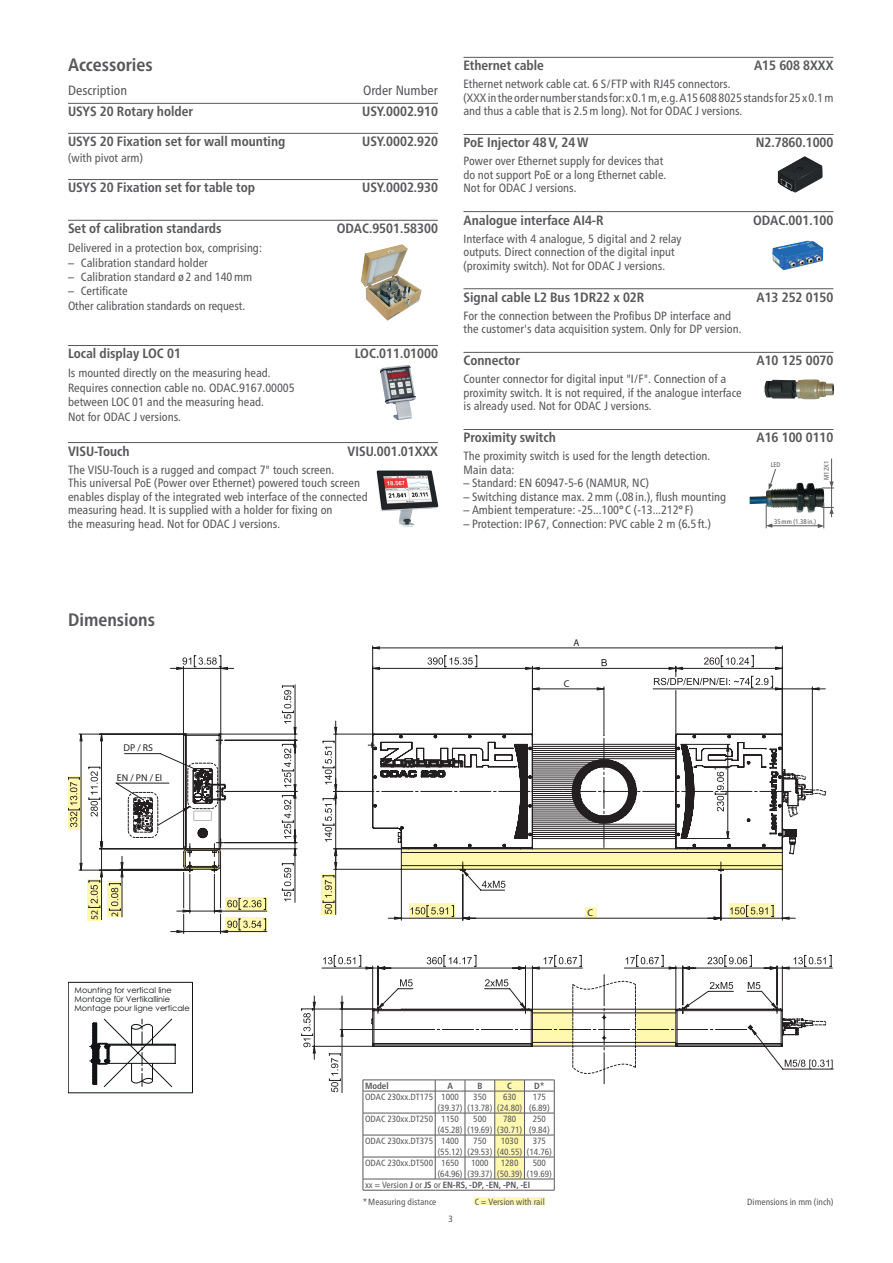
<style>
.page{position:relative;width:893px;height:1263px;background:#fff}
.page>*{position:absolute;margin:0;border:0;box-sizing:border-box;transform-origin:0 0}
.t1{font:700 condensed 18px "Frutiger Neue LTW1 G";color:#57585a}
.t2{font:700 condensed 13.5px "Frutiger Neue LTW1 G";color:#57585a}
.t3{font:condensed 13.5px "Frutiger Neue LTW1 G";color:#57585a}
.t4{font:condensed 12px/13.5px "Frutiger Neue LTW1 G";color:#57585a}
.t5{font:9.9px/20.5px "Arial";color:#231f20}
.t6{font:condensed 9px/10.8px "Frutiger Neue LTW1 G";color:#57585a;text-align:center}
.t7{font:700 condensed 9px "Frutiger Neue LTW1 G";color:#57585a}
.t8{font:8.1px/9.1px "Century Gothic";color:#0f1313}
.t9{font:condensed 6.75px "Frutiger Neue LTW1 G";color:#57585a}
.s1{font-weight:700}
.s2{font-weight:400}
</style>
<div class="page">
<img style="left:361px;top:244px;width:61px;height:77px">
<img style="left:380px;top:365px;width:36px;height:55px">
<hr style="left:372px;top:646px;width:1px;height:89px;background:#231f20">
<hr style="left:782px;top:646px;width:1px;height:89px;background:#231f20">
<svg style="left:373px;top:647px;width:409px;height:8px"></svg>
<img style="left:764px;top:379px;width:70px;height:20px">
<img style="left:778px;top:156px;width:44px;height:36px">
<img style="left:772px;top:241px;width:51px;height:29px">
<img style="left:750px;top:483px;width:74px;height:30px">
<svg style="left:769px;top:469px;width:7px;height:21px"></svg>
<hr style="left:768px;top:525px;width:53px;height:1px;background:#57585a">
<svg style="left:766px;top:505px;width:6px;height:23px"></svg>
<hr style="left:831px;top:458px;width:1px;height:59px;background:#57585a">
<svg style="left:818px;top:503px;width:16px;height:25px"></svg>
<svg style="left:822px;top:481px;width:12px;height:8px"></svg>
<img style="left:376px;top:470px;width:63px;height:57px">
<div style="left:474px;top:1197px;width:71px;height:8px;background:#fff8ae"></div>
<hr style="left:68px;top:220px;width:370px;height:1px;background:#57585a">
<hr style="left:68px;top:345px;width:370px;height:1px;background:#57585a">
<hr style="left:68px;top:103px;width:370px;height:1px;background:#57585a">
<hr style="left:68px;top:133px;width:370px;height:1px;background:#57585a">
<hr style="left:68px;top:179px;width:370px;height:1px;background:#57585a">
<svg style="left:68px;top:655px;width:765px;height:536px"></svg>
<hr style="left:524px;top:1190px;width:30px;height:1px;background:#57585a">
<hr style="left:463px;top:429px;width:370px;height:1px;background:#57585a">
<hr style="left:463px;top:288px;width:370px;height:1px;background:#57585a">
<hr style="left:463px;top:352px;width:370px;height:1px;background:#57585a">
<hr style="left:463px;top:211px;width:370px;height:1px;background:#57585a">
<hr style="left:68px;top:442px;width:370px;height:1px;background:#57585a">
<hr style="left:463px;top:57px;width:370px;height:1px;background:#57585a">
<hr style="left:463px;top:134px;width:370px;height:1px;background:#57585a">
<h1 class="t1" style="left:68px;top:51px;width:86px">Accessories</h1>
<p class="t3" style="left:68px;top:80px;width:61px">Description</p>
<p class="t3" style="left:363px;top:80px;width:76px">Order Number</p>
<p class="t2" style="left:68px;top:101px;width:127px">USYS 20 Rotary holder</p>
<p class="t2" style="left:362px;top:101px;width:77px">USY.0002.910</p>
<p class="t2" style="left:68px;top:131px;width:219px">USYS 20 Fixation set for wall mounting</p>
<p class="t2" style="left:362px;top:131px;width:77px">USY.0002.920</p>
<p class="t4" style="left:68px;top:151px;width:76px">(with pivot arm)</p>
<p class="t2" style="left:68px;top:178px;width:188px">USYS 20 Fixation set for table top</p>
<p class="t2" style="left:362px;top:178px;width:77px">USY.0002.930</p>
<p class="t2" style="left:68px;top:218px;width:155px">Set of calibration standards</p>
<p class="t2" style="left:337px;top:218px;width:103px">ODAC.9501.58300</p>
<p class="t4" style="left:68px;top:240px;width:196px">Delivered in a protection box, comprising:</p>
<p class="t4" style="left:68px;top:255px;width:141px">– Calibration standard holder</p>
<p class="t4" style="left:68px;top:269px;width:186px">– Calibration standard ø2 and 140mm</p>
<p class="t4" style="left:68px;top:283px;width:179px;line-height:14.4px">– Certificate<br>Other calibration standards on request.</p>
<p class="t2" style="left:68px;top:344px;width:114px">Local display LOC 01</p>
<p class="t2" style="left:355px;top:344px;width:85px">LOC.011.01000</p>
<p class="t4" style="left:68px;top:365px;width:228px;line-height:14.4px">Is mounted directly on the measuring head.<br>Requires connection cable no. ODAC.9167.00005 between LOC 01 and the measuring head.<br>Not for ODAC J versions.</p>
<p class="t2" style="left:68px;top:441px;width:63px">VISU-Touch</p>
<p class="t2" style="left:348px;top:441px;width:92px">VISU.001.01XXX</p>
<p class="t4" style="left:68px;top:462px;width:301px">The VISU-Touch is a rugged and compact 7" touch screen.<br>This universal PoE (Power over Ethernet) powered touch screen enables display of the integrated web interface of the connected measuring head. It is supplied with a holder for fixing on<br>the measuring head. Not for ODAC J versions.</p>
<p class="t2" style="left:463px;top:55px;width:82px">Ethernet cable</p>
<p class="t2" style="left:754px;top:55px;width:81px">A15 608 8XXX</p>
<p class="t4" style="left:463px;top:76px;width:371px">Ethernet network cable cat. 6 S/FTP with RJ45 connectors.<br>(XXX in the order number stands for: x 0.1m, e.g. A15 608 8025 stands for 25 x 0.1m and thus a cable that is 2.5m long). Not for ODAC J versions.</p>
<p class="t2" style="left:463px;top:132px;width:126px">PoE Injector 48V, 24W</p>
<p class="t2" style="left:756px;top:132px;width:79px">N2.7860.1000</p>
<p class="t4" style="left:463px;top:154px;width:204px">Power over Ethernet supply for devices that do not support PoE or a long Ethernet cable.<br>Not for ODAC J versions.</p>
<p class="t2" style="left:463px;top:210px;width:142px">Analogue interface AI4-R</p>
<p class="t2" style="left:753px;top:210px;width:82px">ODAC.001.100</p>
<p class="t4" style="left:463px;top:231px;width:220px">Interface with 4 analogue, 5 digital and 2 relay outputs. Direct connection of the digital input (proximity switch). Not for ODAC J versions.</p>
<p class="t2" style="left:463px;top:287px;width:182px">Signal cable L2 Bus 1DR22 x 02R</p>
<p class="t2" style="left:756px;top:287px;width:78px">A13 252 0150</p>
<p class="t4" style="left:463px;top:308px;width:279px">For the connection between the Profibus DP interface and the customer's data acquisition system. Only for DP version.</p>
<p class="t2" style="left:463px;top:350px;width:58px">Connector</p>
<p class="t2" style="left:756px;top:350px;width:78px">A10 125 0070</p>
<p class="t4" style="left:463px;top:371px;width:280px">Counter connector for digital input "I/F". Connection of a proximity switch. It is not required, if the analogue interface is already used. Not for ODAC J versions.</p>
<p class="t2" style="left:463px;top:427px;width:94px">Proximity switch</p>
<p class="t2" style="left:756px;top:427px;width:78px">A16 100 0110</p>
<p class="t4" style="left:463px;top:448px;width:248px">The proximity switch is used for the length detection.<br>Main data:</p>
<p class="t4" style="left:463px;top:475px;width:187px">– Standard: EN 60947-5-6 (NAMUR, NC)</p>
<p class="t4" style="left:463px;top:489px;width:264px">– Switching distance max. 2mm (<span class="s1">.</span>08 in.), flush mounting</p>
<p class="t4" style="left:463px;top:502px;width:231px">– Ambient temperature: -25...100° C (-13...212° F)</p>
<p class="t4" style="left:463px;top:516px;width:249px">– Protection: IP 67, Connection: PVC cable 2 m (6<span class="s1">.</span>5 ft.)</p>
<p class="t9" style="left:821px;top:480px;width:20px;rotate:-90deg">M12X1</p>
<p class="t9" style="left:771px;top:460px;width:11px">LED</p>
<p class="t9" style="left:774px;top:517px;width:43px">35mm (1.38in.)</p>
<h1 class="t1" style="left:68px;top:606px;width:88px">Dimensions</h1>
<p class="t5" style="left:124px;top:737px;width:31px">DP / RS</p>
<p class="t5" style="left:117px;top:767px;width:47px">EN / PN / EI</p>
<p class="t5" style="left:574px;top:632px;width:8px">A</p>
<p class="t5" style="left:564px;top:673px;width:7px">C</p>
<p class="t5" style="left:84px;top:920px;width:12px;rotate:-90deg">52<br>2</p>
<p class="t8" style="left:74px;top:985px;width:117px">Mounting for vertical line<br>Montage für Vertikallinie<br>Montage pour ligne verticale</p>
<p class="t5" style="left:588px;top:902px;width:7px">C</p>
<p class="t7" style="left:365px;top:1079px;width:25px">Model</p>
<p class="t7" style="left:447px;top:1079px;width:7px">A</p>
<p class="t7" style="left:477px;top:1079px;width:6px">B</p>
<p class="t7" style="left:507px;top:1079px;width:6px">C</p>
<p class="t7" style="left:534px;top:1079px;width:12px">D*</p>
<p class="t6" style="left:438px;top:1091px;width:26px;text-align:left;text-indent:-73px">ODAC 230xx.DT175 1000 (39.37)</p>
<p class="t6" style="left:467px;top:1091px;width:26px">350 (13.78)</p>
<p class="t6" style="left:497px;top:1091px;width:26px">630 (24.80)</p>
<p class="t6" style="left:529px;top:1091px;width:22px">175 (6.89)</p>
<p class="t6" style="left:438px;top:1113px;width:26px;text-align:left;text-indent:-73px">ODAC 230xx.DT250 1150 (45.28)</p>
<p class="t6" style="left:467px;top:1113px;width:26px">500 (19.69)</p>
<p class="t6" style="left:497px;top:1113px;width:26px">780 (30.71)</p>
<p class="t6" style="left:529px;top:1113px;width:22px">250 (9.84)</p>
<p class="t6" style="left:438px;top:1135px;width:26px;text-align:left;text-indent:-73px">ODAC 230xx.DT375 1400 (55.12)</p>
<p class="t6" style="left:467px;top:1135px;width:26px">750 (29.53)</p>
<p class="t6" style="left:497px;top:1135px;width:26px">1030 (40.55)</p>
<p class="t6" style="left:527px;top:1135px;width:26px">375 (14.76)</p>
<p class="t6" style="left:438px;top:1157px;width:26px;text-align:left;text-indent:-73px">ODAC 230xx.DT500 1650 (64.96)</p>
<p class="t6" style="left:467px;top:1157px;width:26px">1000 (39.37)</p>
<p class="t6" style="left:497px;top:1157px;width:26px">1280 (50.39)</p>
<p class="t6" style="left:533px;top:1157px;width:15px">500</p>
<p class="t6" style="left:527px;top:1167px;width:26px">(19.69)</p>
<p class="t7" style="left:365px;top:1178px;width:167px"><span class="s2">xx = Version</span> J <span class="s2">or</span> JS <span class="s2">or</span> EN-RS, -DP, -EN, -PN, -EI</p>
<p class="t6" style="left:363px;top:1196px;width:75px">*Measuring distance</p>
<p class="t6" style="left:475px;top:1196px;width:71px">C = Version with rail</p>
<p class="t6" style="left:449px;top:1213px;width:6px">3</p>
<p class="t6" style="left:747px;top:1196px;width:88px">Dimensions in mm (inch)</p>
</div>
